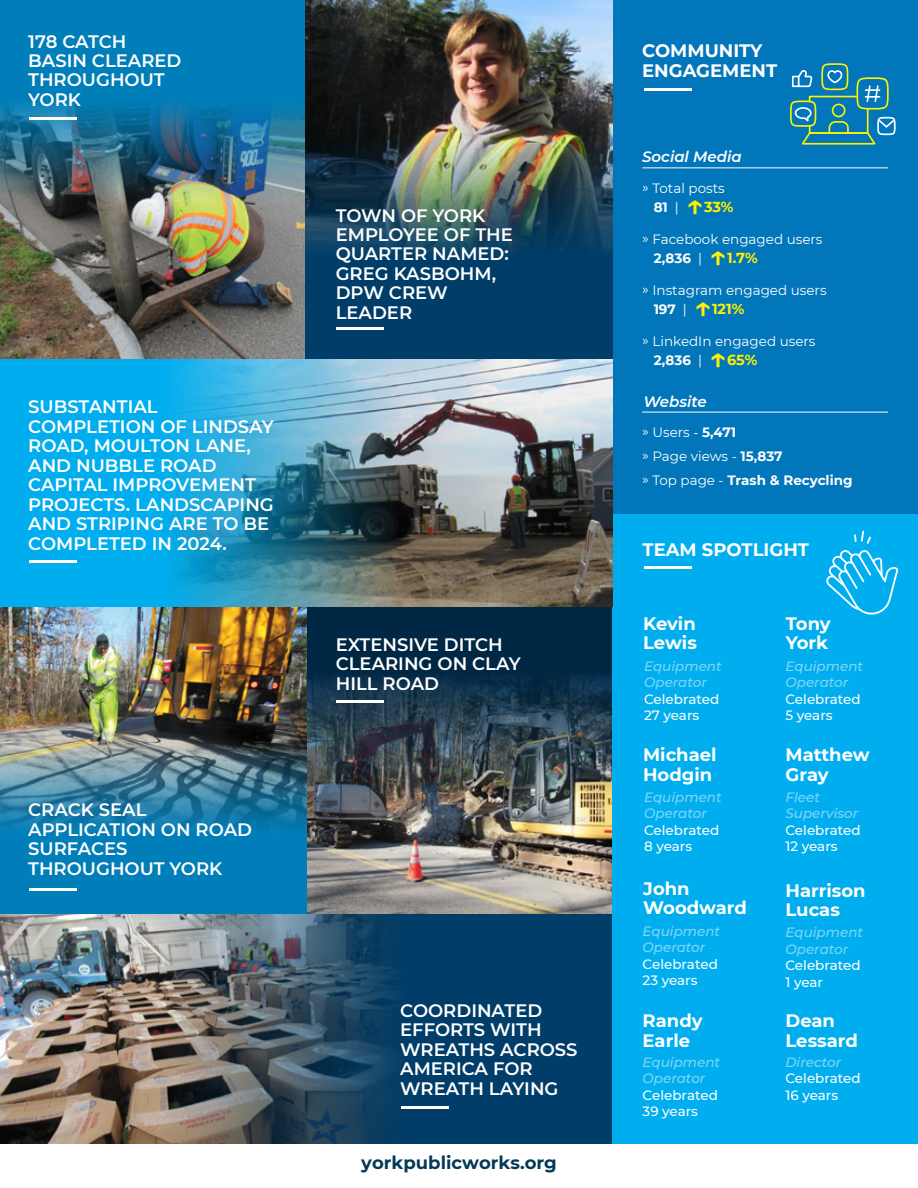
<style>
.page{position:relative;width:918px;height:1188px;background:#fff}
.page>*{position:absolute;margin:0;border:0;box-sizing:border-box;transform-origin:0 0}
.t1{font:600 18px/19.5px "Montserrat";color:#fff}
.t2{font:700 18px/19.5px "Montserrat";color:#fff}
.t3{font:700 18px "Montserrat";color:#063957}
.t4{font:italic 600 15px "Montserrat";color:#fff}
.t5{font:700 14.4px "Montserrat";color:#fff200}
.t6{font:13.5px/19.5px "Montserrat";color:#fff}
.t7{font:500 13.5px/16.5px "Montserrat";color:#fff}
.t8{font:italic 500 13.5px/16.5px "Montserrat";color:rgb(255 255 255/.5)}
.s1{font-weight:700}
.s2{font-weight:600;font-size:30px}
</style>
<div class="page">
<img style="left:0;top:914px;width:133px;height:230px">
<div style="left:412px;top:914px;width:201px;height:230px;background:#003d68"></div>
<img style="left:133px;top:914px;width:281px;height:230px">
<img style="left:306px;top:808px;width:306px;height:106px">
<div style="left:306px;top:605px;width:306px;height:69px;background:#002744"></div>
<img style="left:306px;top:665px;width:306px;height:143px">
<img style="left:0;top:606px;width:306px;height:128px">
<div style="left:0;top:835px;width:306px;height:79px;background:#007eb9"></div>
<img style="left:0;top:734px;width:306px;height:101px">
<div style="left:612px;top:509px;width:306px;height:635px;background:#00aeef"></div>
<hr style="left:644px;top:566px;width:48px;height:3px;background:#fff">
<svg style="left:854px;top:531px;width:17px;height:13px"></svg>
<svg style="left:826px;top:550px;width:72px;height:65px"></svg>
<div style="left:612px;top:0;width:306px;height:514px;background:#0276ba"></div>
<hr style="left:644px;top:88px;width:48px;height:3px;background:#fff">
<hr style="left:642px;top:167px;width:246px;height:1px;background:#fff">
<hr style="left:642px;top:412px;width:246px;height:1px;background:#fff">
<div style="left:821px;top:63px;width:27px;height:27px;border:2px solid #fff200;border-radius:11px"></div>
<div style="left:790px;top:101px;width:26px;height:26px;border:2px solid #fff200;border-radius:11px"></div>
<svg style="left:791px;top:68px;width:105px;height:77px"></svg>
<hr style="left:336px;top:700px;width:48px;height:3px;background:#fff">
<hr style="left:401px;top:1106px;width:48px;height:2px;background:#fff">
<hr style="left:29px;top:888px;width:48px;height:3px;background:#fff">
<img style="left:0;top:211px;width:306px;height:149px">
<div style="left:0;top:0;width:306px;height:99px;background:#007eb9"></div>
<img style="left:0;top:96px;width:306px;height:115px">
<img style="left:306px;top:0;width:306px;height:119px">
<div style="left:306px;top:259px;width:306px;height:102px;background:#003d68"></div>
<img style="left:306px;top:119px;width:306px;height:140px">
<hr style="left:30px;top:117px;width:47px;height:2px;background:#fff">
<hr style="left:336px;top:328px;width:48px;height:2px;background:#fff">
<img style="left:426px;top:360px;width:186px;height:246px">
<div style="left:0;top:360px;width:158px;height:246px;background:#00aeef"></div>
<img style="left:158px;top:360px;width:268px;height:246px">
<hr style="left:29px;top:560px;width:48px;height:3px;background:#fff">
<p class="t1" style="left:28px;top:31px;width:155px">178 CATCH<br>BASIN CLEARED<br>THROUGHOUT<br>YORK</p>
<p class="t1" style="left:28px;top:396px;width:247px">SUBSTANTIAL<br>COMPLETION OF LINDSAY<br>ROAD, MOULTON LANE,<br>AND NUBBLE ROAD<br>CAPITAL IMPROVEMENT<br>PROJECTS. LANDSCAPING<br>AND STRIPING ARE TO BE<br>COMPLETED IN 2024.</p>
<p class="t1" style="left:28px;top:799px;width:225px">CRACK SEAL<br>APPLICATION ON ROAD<br>SURFACES<br>THROUGHOUT YORK</p>
<p class="t1" style="left:336px;top:205px;width:179px">TOWN OF YORK<br>EMPLOYEE OF THE<br>QUARTER NAMED:<br>GREG KASBOHM,<br>DPW CREW<br>LEADER</p>
<p class="t1" style="left:336px;top:634px;width:187px">EXTENSIVE DITCH<br>CLEARING ON CLAY<br>HILL ROAD</p>
<p class="t1" style="left:400px;top:1000px;width:179px">COORDINATED<br>EFFORTS WITH<br>WREATHS ACROSS<br>AMERICA FOR<br>WREATH LAYING</p>
<p class="t3" style="left:361px;top:1150px;width:197px">yorkpublicworks.org</p>
<p class="t2" style="left:642px;top:40px;width:136px">COMMUNITY<br>ENGAGEMENT</p>
<p class="t4" style="left:642px;top:146px;width:101px">Social Media</p>
<p class="t6" style="left:654px;top:178px;width:73px;text-indent:-11px">» Total posts<br><span class="s1">81</span> |</p>
<p class="t5" style="left:686px;top:197px;width:49px"><span class="s2">↑</span>33%</p>
<p class="t6" style="left:654px;top:229px;width:170px;text-indent:-11px">» Facebook engaged users<br><span class="s1">2,836</span> |</p>
<p class="t5" style="left:709px;top:248px;width:50px"><span class="s2">↑</span>1.7%</p>
<p class="t6" style="left:654px;top:280px;width:174px;text-indent:-11px">» Instagram engaged users<br><span class="s1">197</span> |</p>
<p class="t5" style="left:694px;top:299px;width:52px"><span class="s2">↑</span>121%</p>
<p class="t6" style="left:654px;top:331px;width:163px;text-indent:-11px">» LinkedIn engaged users<br><span class="s1">2,836</span> |</p>
<p class="t5" style="left:709px;top:350px;width:50px"><span class="s2">↑</span>65%</p>
<p class="t4" style="left:644px;top:391px;width:65px">Website</p>
<p class="t6" style="left:642px;top:420px;width:212px;line-height:24px">» Users - <span class="s1">5,471<br></span>» Page views - <span class="s1">15,837<br></span>» Top page - <span class="s1">Trash &amp; Recycling</span></p>
<p class="t2" style="left:643px;top:539px;width:168px">TEAM SPOTLIGHT</p>
<p class="t2" style="left:643px;top:613px;width:55px">Kevin<br>Lewis</p>
<p class="t8" style="left:644px;top:657px;width:79px">Equipment<br>Operator</p>
<p class="t7" style="left:644px;top:690px;width:77px">Celebrated<br>27 years</p>
<p class="t2" style="left:643px;top:744px;width:75px">Michael<br>Hodgin</p>
<p class="t8" style="left:644px;top:788px;width:79px">Equipment<br>Operator</p>
<p class="t7" style="left:644px;top:821px;width:77px">Celebrated<br>8 years</p>
<p class="t2" style="left:643px;top:878px;width:105px">John<br>Woodward</p>
<p class="t8" style="left:643px;top:922px;width:79px">Equipment<br>Operator</p>
<p class="t7" style="left:643px;top:955px;width:77px">Celebrated<br>23 years</p>
<p class="t2" style="left:643px;top:1010px;width:62px">Randy<br>Earle</p>
<p class="t8" style="left:643px;top:1053px;width:79px">Equipment<br>Operator</p>
<p class="t7" style="left:643px;top:1086px;width:77px">Celebrated<br>39 years</p>
<p class="t2" style="left:786px;top:613px;width:46px">Tony<br>York</p>
<p class="t8" style="left:786px;top:657px;width:79px">Equipment<br>Operator</p>
<p class="t7" style="left:786px;top:690px;width:77px">Celebrated<br>5 years</p>
<p class="t2" style="left:786px;top:744px;width:86px">Matthew<br>Gray</p>
<p class="t8" style="left:786px;top:788px;width:74px">Fleet<br>Supervisor</p>
<p class="t7" style="left:786px;top:821px;width:77px">Celebrated<br>12 years</p>
<p class="t2" style="left:786px;top:879px;width:82px">Harrison<br>Lucas</p>
<p class="t8" style="left:786px;top:924px;width:79px">Equipment<br>Operator</p>
<p class="t7" style="left:786px;top:957px;width:77px">Celebrated<br>1 year</p>
<p class="t2" style="left:786px;top:1010px;width:74px">Dean<br>Lessard</p>
<p class="t8" style="left:786px;top:1053px;width:57px">Director</p>
<p class="t7" style="left:786px;top:1069px;width:77px">Celebrated<br>16 years</p>
</div>
